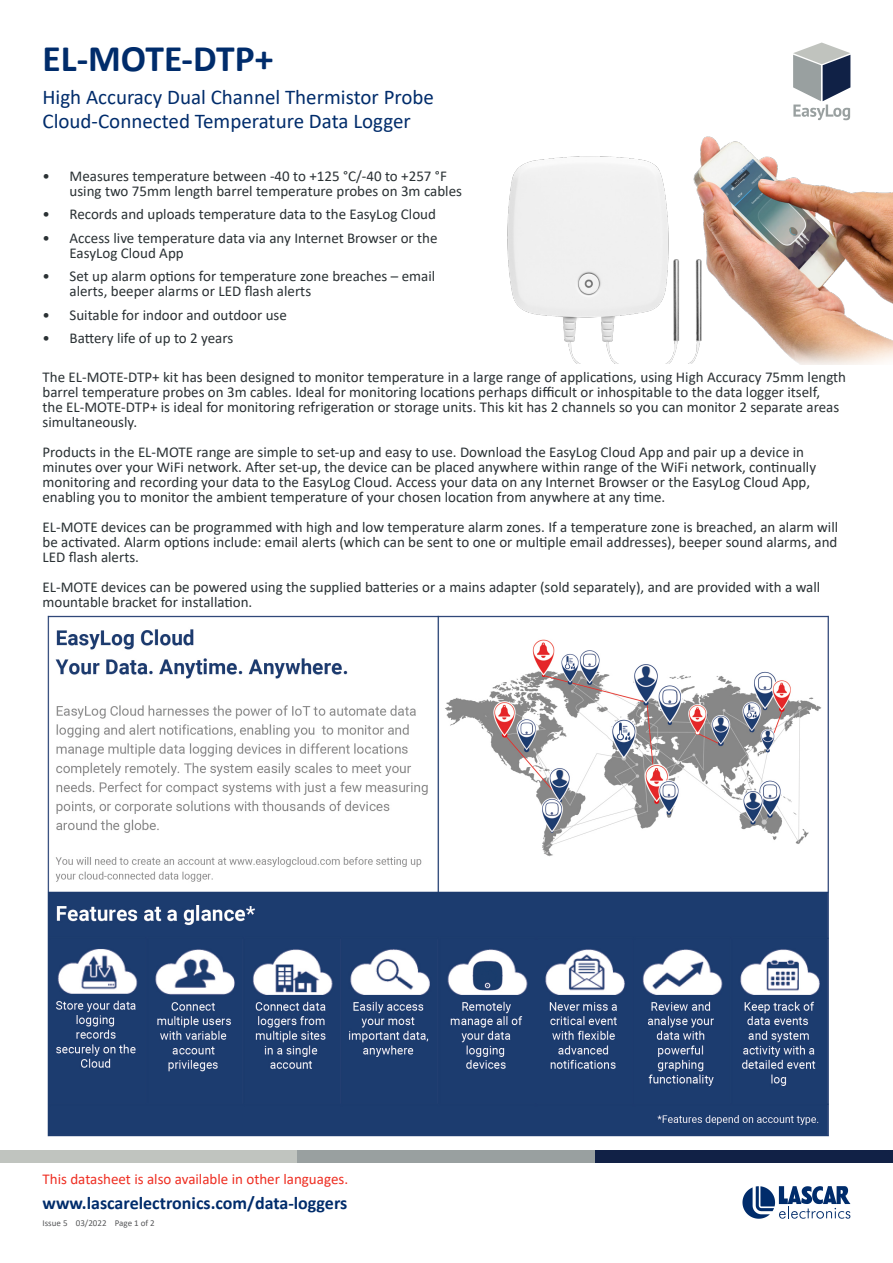
<style>
.page{position:relative;width:893px;height:1263px;background:#fff}
.page>*{position:absolute;margin:0;border:0;box-sizing:border-box;transform-origin:0 0}
.t1{font:700 37.5px "Calibri";color:#002c6b}
.t2{font:21px/24px "Calibri";color:#002c6b}
.t3{font:700 18px "Calibri";color:#002c6b}
.t4{font:15px/15px "Calibri";color:#2a3134}
.t5{font:15px "Calibri";color:#ee2e22}
.t6{font:9px "Calibri";color:#57585a}
</style>
<div class="page">
<div style="left:595px;top:1150px;width:298px;height:13px;background:#112146"></div>
<div style="left:0;top:1150px;width:298px;height:13px;background:#c0c4bf"></div>
<div style="left:298px;top:1150px;width:297px;height:13px;background:#99a0a0"></div>
<svg style="left:742px;top:1186px;width:108px;height:33px"></svg>
<svg style="left:793px;top:43px;width:57px;height:77px"></svg>
<img style="left:507px;top:174px;width:7px;height:125px">
<img style="left:514px;top:136px;width:379px;height:229px">
<img style="left:47px;top:615px;width:782px;height:522px">
<h1 class="t1" style="left:43px;top:32px;width:232px">EL-MOTE-DTP+</h1>
<h2 class="t2" style="left:43px;top:84px;width:393px">High Accuracy Dual Channel Thermistor Probe<br>Cloud-Connected Temperature Data Logger</h2>
<p class="t4" style="left:70px;top:168px;width:394px;text-indent:-27px">• Measures temperature between -40 to +125 °C/-40 to +257 °F using two 75mm length barrel temperature probes on 3m cables</p>
<p class="t4" style="left:43px;top:206px;width:395px">• Records and uploads temperature data to the EasyLog Cloud</p>
<p class="t4" style="left:70px;top:230px;width:370px;text-indent:-27px">• Access live temperature data via any Internet Browser or the<br>EasyLog Cloud App</p>
<p class="t4" style="left:70px;top:268px;width:367px;text-indent:-27px">• Set up alarm options for temperature zone breaches – email alerts, beeper alarms or LED flash alerts</p>
<p class="t4" style="left:43px;top:307px;width:246px">• Suitable for indoor and outdoor use</p>
<p class="t4" style="left:43px;top:330px;width:192px">• Battery life of up to 2 years</p>
<p class="t4" style="left:43px;top:369px;width:805px">The EL-MOTE-DTP+ kit has been designed to monitor temperature in a large range of applications, using High Accuracy 75mm length barrel temperature probes on 3m cables. Ideal for monitoring locations perhaps difficult or inhospitable to the data logger itself,<br>the EL-MOTE-DTP+ is ideal for monitoring refrigeration or storage units. This kit has 2 channels so you can monitor 2 separate areas simultaneously.</p>
<p class="t4" style="left:43px;top:444px;width:775px">Products in the EL-MOTE range are simple to set-up and easy to use. Download the EasyLog Cloud App and pair up a device in minutes over your WiFi network. After set-up, the device can be placed anywhere within range of the WiFi network, continually monitoring and recording your data to the EasyLog Cloud. Access your data on any Internet Browser or the EasyLog Cloud App, enabling you to monitor the ambient temperature of your chosen location from anywhere at any time.</p>
<p class="t4" style="left:43px;top:519px;width:797px;text-align:justify">EL-MOTE devices can be programmed with high and low temperature alarm zones. If a temperature zone is breached, an alarm will be activated. Alarm options include: email alerts (which can be sent to one or multiple email addresses), beeper sound alarms, and LED flash alerts.</p>
<p class="t4" style="left:43px;top:579px;width:779px">EL-MOTE devices can be powered using the supplied batteries or a mains adapter (sold separately), and are provided with a wall mountable bracket for installation.</p>
<p class="t5" style="left:43px;top:1169px;width:307px">This datasheet is also available in other languages.</p>
<p class="t3" style="left:43px;top:1190px;width:306px">www.lascarelectronics.com/data-loggers</p>
<p class="t6" style="left:43px;top:1216px;width:114px">Issue 5 03/2022 Page 1 of 2</p>
</div>
